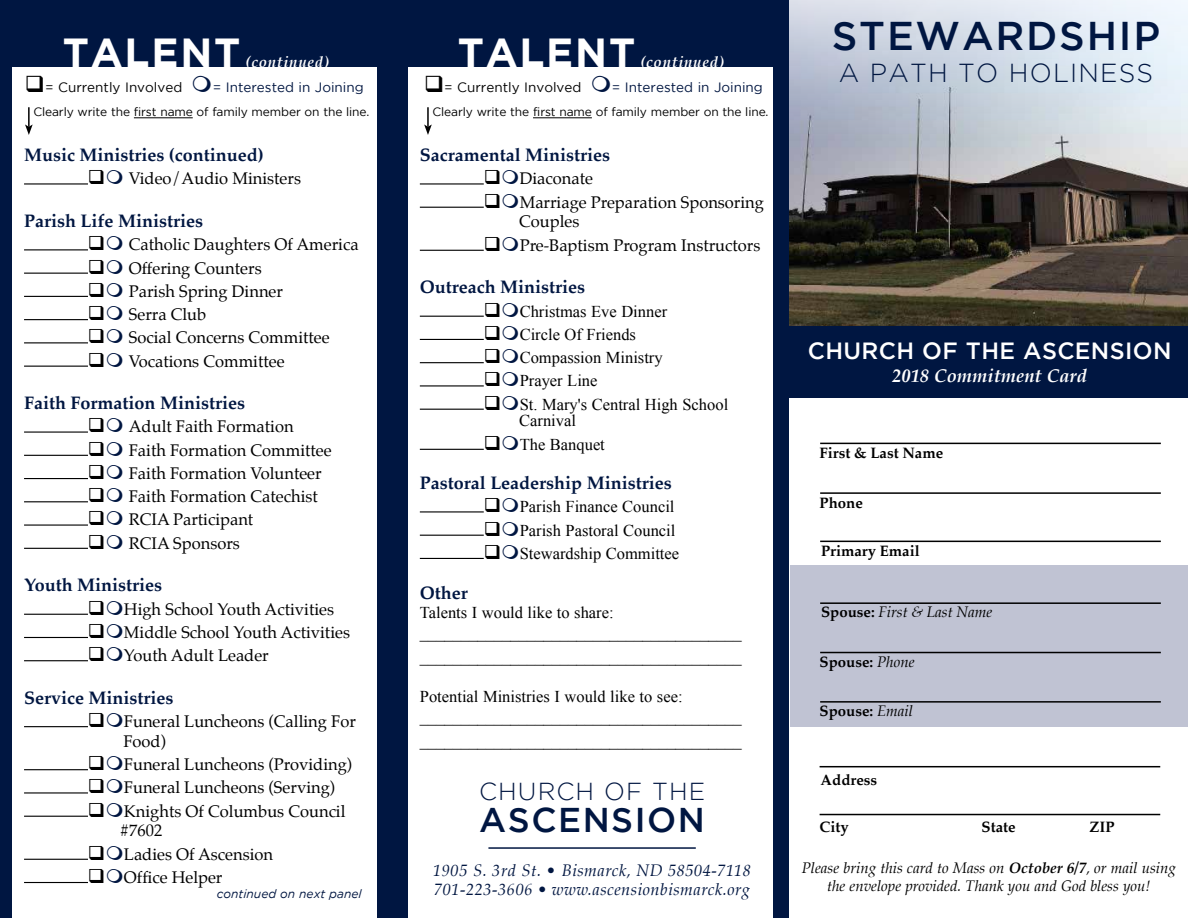
<style>
.page{position:relative;width:1188px;height:918px;background:#001641}
.page>*{position:absolute;margin:0;border:0;box-sizing:border-box;transform-origin:0 0}
.t1{font:700 40.5px "Gotham";letter-spacing:.045em;color:#fff}
.t2{font:500 40.05px "Gotham";letter-spacing:.045em;color:#001641}
.t3{font:500 34.35px "Gotham";letter-spacing:.045em;color:#001641}
.t4{font:300 25.95px "Gotham";letter-spacing:.045em;color:#001641}
.t5{font:300 24.45px "Gotham";letter-spacing:.045em;color:#001641}
.t6{font:500 23.4px "Gotham";letter-spacing:.015em;color:#fff}
.t7{font:italic 700 18.45px "Palatino";color:#fff}
.t8{font:700 18px "Palatino";color:#001641}
.t9{font:16.5px/19.8px "Palatino";color:#000}
.t10{font:16.5px/19.8px "Times New Roman";color:#000}
.t11{font:italic 16.35px/19.6px "Palatino";letter-spacing:.03em;color:#001641}
.t12{font:italic 15px/18px "Palatino";color:#000;text-align:center}
.t13{font:700 15px "Palatino";color:#000}
.t14{font:italic 700 15px "Palatino";letter-spacing:.05em;color:#fff}
.t15{font:13.5px "Gotham";color:#001641}
.t16{font:13.5px "Gotham";color:#000}
.t17{font:12px "Gotham";letter-spacing:-.01em;color:#000}
.t18{font:italic 12px "Gotham";color:#001641}
.s1{font-weight:700;font-style:normal}
.s2{font-weight:400;font-style:italic}
.s3{font-weight:700}
</style>
<div class="page">
<img style="left:790px;top:139px;width:398px;height:187px">
<div style="left:12px;top:68px;width:365px;height:850px;background:#fff"></div>
<div style="left:790px;top:399px;width:398px;height:519px;background:#fff"></div>
<div style="left:408px;top:68px;width:365px;height:850px;background:#fff"></div>
<hr style="left:134px;top:118px;width:59px;height:1px;background:#000">
<hr style="left:28px;top:107px;width:2px;height:20px;background:#000">
<svg style="left:25px;top:124px;width:8px;height:11px"></svg>
<hr style="left:24px;top:183px;width:64px;height:2px;background:#000">
<hr style="left:24px;top:249px;width:64px;height:1px;background:#000">
<hr style="left:24px;top:273px;width:64px;height:1px;background:#000">
<hr style="left:24px;top:296px;width:64px;height:1px;background:#000">
<hr style="left:24px;top:319px;width:64px;height:1px;background:#000">
<hr style="left:24px;top:342px;width:64px;height:1px;background:#000">
<hr style="left:24px;top:366px;width:64px;height:1px;background:#000">
<hr style="left:24px;top:432px;width:64px;height:1px;background:#000">
<hr style="left:24px;top:455px;width:64px;height:1px;background:#000">
<hr style="left:24px;top:478px;width:64px;height:1px;background:#000">
<hr style="left:24px;top:501px;width:64px;height:1px;background:#000">
<hr style="left:24px;top:525px;width:64px;height:1px;background:#000">
<hr style="left:24px;top:548px;width:64px;height:1px;background:#000">
<hr style="left:24px;top:614px;width:64px;height:1px;background:#000">
<hr style="left:24px;top:637px;width:64px;height:1px;background:#000">
<hr style="left:24px;top:660px;width:64px;height:1px;background:#000">
<hr style="left:24px;top:726px;width:64px;height:1px;background:#000">
<hr style="left:24px;top:769px;width:64px;height:1px;background:#000">
<hr style="left:24px;top:792px;width:64px;height:2px;background:#000">
<hr style="left:24px;top:816px;width:64px;height:1px;background:#000">
<hr style="left:24px;top:859px;width:64px;height:1px;background:#000">
<hr style="left:24px;top:882px;width:64px;height:1px;background:#000">
<hr style="left:420px;top:183px;width:64px;height:2px;background:#000">
<hr style="left:420px;top:207px;width:64px;height:1px;background:#000">
<hr style="left:420px;top:250px;width:64px;height:1px;background:#000">
<hr style="left:420px;top:316px;width:64px;height:1px;background:#000">
<hr style="left:420px;top:339px;width:64px;height:1px;background:#000">
<hr style="left:420px;top:362px;width:64px;height:1px;background:#000">
<hr style="left:420px;top:385px;width:64px;height:2px;background:#000">
<hr style="left:420px;top:409px;width:64px;height:1px;background:#000">
<hr style="left:420px;top:449px;width:64px;height:1px;background:#000">
<hr style="left:420px;top:511px;width:64px;height:2px;background:#000">
<hr style="left:420px;top:535px;width:64px;height:1px;background:#000">
<hr style="left:420px;top:558px;width:64px;height:1px;background:#000">
<div style="left:791px;top:565px;width:397px;height:162px;background:#c0c3d3"></div>
<hr style="left:820px;top:443px;width:341px;height:1px;background:#000">
<hr style="left:820px;top:492px;width:341px;height:2px;background:#000">
<hr style="left:820px;top:541px;width:341px;height:1px;background:#000">
<hr style="left:820px;top:602px;width:341px;height:2px;background:#000">
<hr style="left:820px;top:652px;width:341px;height:1px;background:#000">
<hr style="left:820px;top:701px;width:341px;height:2px;background:#000">
<hr style="left:820px;top:766px;width:340px;height:1px;background:#000">
<hr style="left:820px;top:814px;width:340px;height:1px;background:#000">
<svg style="left:789px;top:0;width:399px;height:139px;background:#cfd7e2"></svg>
<hr style="left:533px;top:118px;width:59px;height:1px;background:#000">
<hr style="left:427px;top:107px;width:2px;height:20px;background:#000">
<svg style="left:424px;top:124px;width:8px;height:11px"></svg>
<hr style="left:488px;top:847px;width:208px;height:2px;background:#001641">
<h1 class="t1" style="left:63px;top:30px;width:179px">TALENT</h1>
<p class="t14" style="left:246px;top:50px;width:85px">(continued)</p>
<p class="t16" style="left:25px;top:79px;width:159px">❑= Currently Involved</p>
<p class="t15" style="left:213px;top:79px;width:153px">= Interested in Joining</p>
<p class="t17" style="left:33px;top:105px;width:338px">Clearly write the first name of family member on the line.</p>
<p class="t8" style="left:24px;top:140px;width:241px">Music Ministries (continued)</p>
<p class="t9" style="left:88px;top:169px;width:215px">❑ Video/Audio Ministers</p>
<p class="t8" style="left:24px;top:206px;width:180px">Parish Life Ministries</p>
<p class="t9" style="left:88px;top:235px;width:272px">❑ Catholic Daughters Of America</p>
<p class="t9" style="left:88px;top:258px;width:175px">❑ Offering Counters</p>
<p class="t9" style="left:88px;top:281px;width:197px">❑ Parish Spring Dinner</p>
<p class="t9" style="left:88px;top:304px;width:120px">❑ Serra Club</p>
<p class="t9" style="left:88px;top:328px;width:243px">❑ Social Concerns Committee</p>
<p class="t9" style="left:88px;top:351px;width:198px">❑ Vocations Committee</p>
<p class="t8" style="left:24px;top:388px;width:222px">Faith Formation Ministries</p>
<p class="t9" style="left:88px;top:417px;width:207px">❑ Adult Faith Formation</p>
<p class="t9" style="left:88px;top:440px;width:245px">❑ Faith Formation Committee</p>
<p class="t9" style="left:88px;top:463px;width:235px">❑ Faith Formation Volunteer</p>
<p class="t9" style="left:88px;top:487px;width:231px">❑ Faith Formation Catechist</p>
<p class="t9" style="left:88px;top:510px;width:167px">❑ RCIA Participant</p>
<p class="t9" style="left:88px;top:533px;width:153px">❑ RCIA Sponsors</p>
<p class="t8" style="left:24px;top:570px;width:140px">Youth Ministries</p>
<p class="t9" style="left:88px;top:599px;width:248px">❑ High School Youth Activities</p>
<p class="t9" style="left:88px;top:622px;width:264px">❑ Middle School Youth Activities</p>
<p class="t9" style="left:88px;top:646px;width:182px">❑ Youth Adult Leader</p>
<p class="t8" style="left:24px;top:682px;width:151px">Service Ministries</p>
<p class="t9" style="left:123px;top:711px;width:234px;text-indent:-35px">❑ Funeral Luncheons (Calling For<br>Food)</p>
<p class="t9" style="left:88px;top:754px;width:266px">❑ Funeral Luncheons (Providing)</p>
<p class="t9" style="left:88px;top:778px;width:249px">❑ Funeral Luncheons (Serving)</p>
<p class="t9" style="left:119px;top:801px;width:228px;text-indent:-31px">❑ Knights Of Columbus Council #7602</p>
<p class="t9" style="left:88px;top:844px;width:187px">❑ Ladies Of Ascension</p>
<p class="t9" style="left:88px;top:867px;width:136px">❑ Office Helper</p>
<p class="t18" style="left:217px;top:887px;width:146px">continued on next panel</p>
<h1 class="t1" style="left:458px;top:30px;width:179px">TALENT</h1>
<p class="t14" style="left:641px;top:50px;width:85px">(continued)</p>
<p class="t16" style="left:424px;top:79px;width:159px">❑= Currently Involved</p>
<p class="t15" style="left:612px;top:79px;width:153px">= Interested in Joining</p>
<p class="t17" style="left:433px;top:105px;width:338px">Clearly write the first name of family member on the line.</p>
<p class="t8" style="left:420px;top:140px;width:192px">Sacramental Ministries</p>
<p class="t9" style="left:484px;top:169px;width:111px">❑ Diaconate</p>
<p class="t9" style="left:519px;top:192px;width:246px;text-indent:-35px">❑ Marriage Preparation Sponsoring<br>Couples</p>
<p class="t9" style="left:484px;top:235px;width:278px">❑ Pre-Baptism Program Instructors</p>
<p class="t8" style="left:420px;top:272px;width:167px">Outreach Ministries</p>
<p class="t10" style="left:484px;top:301px;width:185px">❑ Christmas Eve Dinner</p>
<p class="t10" style="left:484px;top:324px;width:154px">❑ Circle Of Friends</p>
<p class="t10" style="left:484px;top:347px;width:180px">❑ Compassion Ministry</p>
<p class="t10" style="left:484px;top:371px;width:115px">❑ Prayer Line</p>
<p class="t10" style="left:519px;top:395px;width:211px;line-height:17px;text-indent:-35px">❑ St. Mary's Central High School<br>Carnival</p>
<p class="t10" style="left:484px;top:434px;width:123px">❑ The Banquet</p>
<p class="t8" style="left:420px;top:468px;width:253px">Pastoral Leadership Ministries</p>
<p class="t10" style="left:484px;top:497px;width:192px">❑ Parish Finance Council</p>
<p class="t10" style="left:484px;top:520px;width:193px">❑ Parish Pastoral Council</p>
<p class="t10" style="left:484px;top:543px;width:197px">❑ Stewardship Committee</p>
<p class="t8" style="left:420px;top:577px;width:49px">Other</p>
<p class="t10" style="left:420px;top:603px;width:323px">Talents I would like to share: _______________________________________</p>
<p class="t10" style="left:420px;top:647px;width:323px">_______________________________________</p>
<p class="t10" style="left:420px;top:686px;width:323px">Potential Ministries I would like to see: _______________________________________</p>
<p class="t10" style="left:420px;top:730px;width:323px">_______________________________________</p>
<h3 class="t5" style="left:479px;top:778px;width:228px">CHURCH OF THE</h3>
<h3 class="t3" style="left:479px;top:800px;width:227px">ASCENSION</h3>
<p class="t11" style="left:433px;top:860px;width:319px">1905 S. 3rd St. • Bismarck, ND 58504-7118<br>701-223-3606 • www.ascensionbismarck.org</p>
<h2 class="t2" style="left:832px;top:13px;width:330px">STEWARDSHIP</h2>
<h3 class="t4" style="left:839px;top:58px;width:316px">A PATH TO HOLINESS</h3>
<h3 class="t6" style="left:808px;top:337px;width:365px">CHURCH OF THE ASCENSION</h3>
<p class="t7" style="left:892px;top:361px;width:196px">2018 Commitment Card</p>
<p class="t13" style="left:820px;top:441px;width:125px">First &amp; Last Name</p>
<p class="t13" style="left:820px;top:490px;width:45px">Phone</p>
<p class="t13" style="left:821px;top:538px;width:100px">Primary Email</p>
<p class="t12" style="left:821px;top:603px;width:173px"><span class="s1">Spouse:</span> First &amp; Last Name</p>
<p class="t13" style="left:820px;top:649px;width:96px">Spouse: <span class="s2">Phone</span></p>
<p class="t13" style="left:820px;top:699px;width:95px">Spouse: <span class="s2">Email</span></p>
<p class="t13" style="left:821px;top:767px;width:58px">Address</p>
<p class="t13" style="left:820px;top:814px;width:31px">City</p>
<p class="t13" style="left:982px;top:814px;width:36px">State</p>
<p class="t13" style="left:1090px;top:814px;width:27px">ZIP</p>
<p class="t12" style="left:802px;top:859px;width:376px">Please bring this card to Mass on <span class="s3">October 6/7</span>, or mail using the envelope provided. Thank you and God bless you!</p>
</div>
